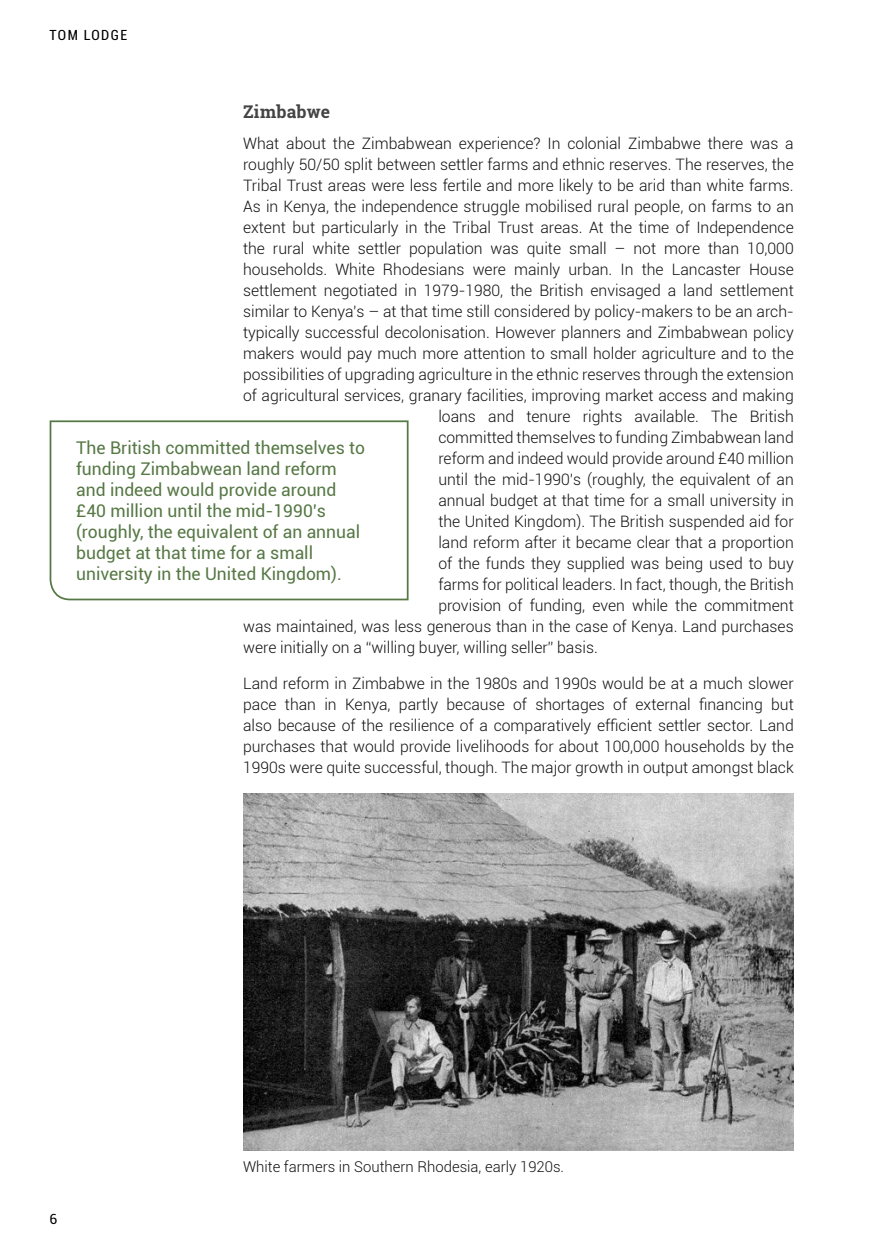
<style>
.page{position:relative;width:893px;height:1251px;background:#fff}
.page>*{position:absolute;margin:0;border:0;box-sizing:border-box;transform-origin:0 0}
.t1{font:17.5px/21px "Roboto";color:#567845}
.t2{font:700 17.5px "Roboto Slab";color:#444}
.t3{font:300 15.75px/21px "Roboto";color:#111;text-align:justify}
.t4{font:300 14.88px "Roboto";color:#111}
.t5{font:condensed 14px "Roboto";color:#000}
.t6{font:14px "Roboto";color:#000}
</style>
<div class="page">
<svg style="left:49px;top:420px;width:360px;height:181px"></svg>
<img style="left:243px;top:793px;width:551px;height:357px">
<p class="t5" style="left:50px;top:26px;width:52px">TOM LODGE</p>
<p class="t2" style="left:243px;top:99px;width:89px">Zimbabwe</p>
<p class="t3" style="left:243px;top:132px;width:552px">What about the Zimbabwean experience? In colonial Zimbabwe there was a</p>
<p class="t3" style="left:243px;top:153px;width:552px">roughly 50/50 split between settler farms and ethnic reserves. The reserves, the</p>
<p class="t3" style="left:243px;top:174px;width:552px">Tribal Trust areas were less fertile and more likely to be arid than white farms.</p>
<p class="t3" style="left:243px;top:195px;width:552px">As in Kenya, the independence struggle mobilised rural people, on farms to an</p>
<p class="t3" style="left:243px;top:216px;width:552px">extent but particularly in the Tribal Trust areas. At the time of Independence</p>
<p class="t3" style="left:243px;top:237px;width:552px">the rural white settler population was quite small – not more than 10,000</p>
<p class="t3" style="left:243px;top:258px;width:552px">households. White Rhodesians were mainly urban. In the Lancaster House</p>
<p class="t3" style="left:243px;top:279px;width:552px">settlement negotiated in 1979-1980, the British envisaged a land settlement</p>
<p class="t3" style="left:243px;top:300px;width:552px">similar to Kenya’s – at that time still considered by policy-makers to be an arch-</p>
<p class="t3" style="left:243px;top:321px;width:552px">typically successful decolonisation. However planners and Zimbabwean policy</p>
<p class="t3" style="left:243px;top:342px;width:552px">makers would pay much more attention to small holder agriculture and to the</p>
<p class="t3" style="left:243px;top:363px;width:552px">possibilities of upgrading agriculture in the ethnic reserves through the extension</p>
<p class="t3" style="left:243px;top:384px;width:552px">of agricultural services, granary facilities, improving market access and making</p>
<p class="t3" style="left:438px;top:405px;width:357px">loans and tenure rights available. The British</p>
<p class="t3" style="left:438px;top:426px;width:357px">committed themselves to funding Zimbabwean land</p>
<p class="t3" style="left:438px;top:447px;width:357px">reform and indeed would provide around £40 million</p>
<p class="t3" style="left:438px;top:468px;width:357px">until the mid-1990’s (roughly, the equivalent of an</p>
<p class="t3" style="left:438px;top:489px;width:357px">annual budget at that time for a small university in</p>
<p class="t3" style="left:438px;top:510px;width:357px">the United Kingdom). The British suspended aid for</p>
<p class="t3" style="left:438px;top:531px;width:357px">land reform after it became clear that a proportion</p>
<p class="t3" style="left:438px;top:552px;width:357px">of the funds they supplied was being used to buy</p>
<p class="t3" style="left:438px;top:573px;width:357px">farms for political leaders. In fact, though, the British</p>
<p class="t3" style="left:438px;top:594px;width:357px">provision of funding, even while the commitment</p>
<p class="t3" style="left:243px;top:615px;width:552px">was maintained, was less generous than in the case of Kenya. Land purchases</p>
<p class="t3" style="left:243px;top:636px;width:356px">were initially on a “willing buyer, willing seller” basis.</p>
<p class="t3" style="left:243px;top:672px;width:552px">Land reform in Zimbabwe in the 1980s and 1990s would be at a much slower pace than in Kenya, partly because of shortages of external financing but also because of the resilience of a comparatively efficient settler sector. Land purchases that would provide livelihoods for about 100,000 households by the 1990s were quite successful, though. The major growth in output amongst black</p>
<p class="t1" style="left:76px;top:436px;width:290px">The British committed themselves to funding Zimbabwean land reform and indeed would provide around £40 million until the mid-1990’s (roughly, the equivalent of an annual budget at that time for a small university in the United Kingdom).</p>
<p class="t6" style="left:50px;top:1209px;width:9px">6</p>
<p class="t4" style="left:243px;top:1155px;width:323px">White farmers in Southern Rhodesia, early 1920s.</p>
</div>
